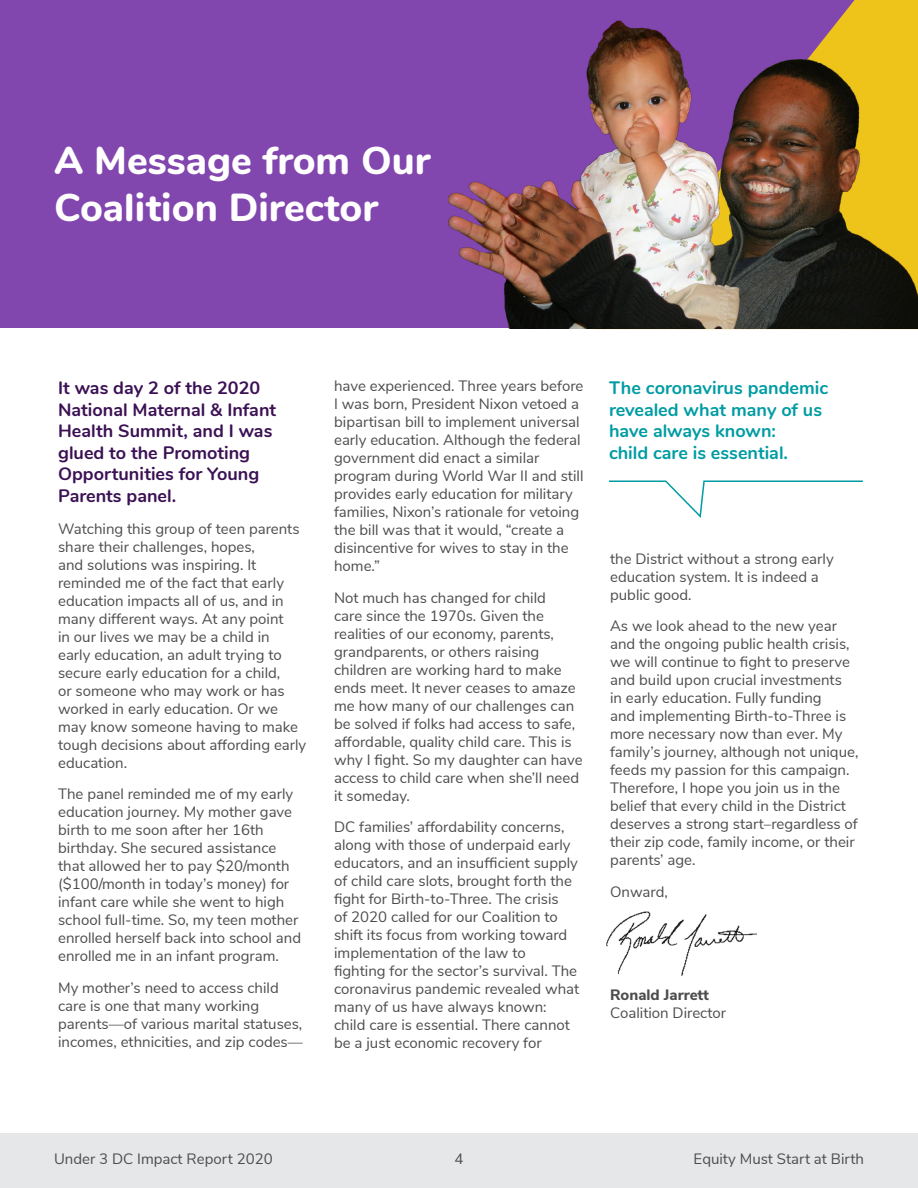
<style>
.page{position:relative;width:918px;height:1188px;background:#fff}
.page>*{position:absolute;margin:0;border:0;box-sizing:border-box;transform-origin:0 0}
.t1{font:800 39px/46.8px "Nunito";color:#fff}
.t2{font:700 18px/21.6px "Nunito";color:#3b1154}
.t3{font:700 18px/21.6px "Nunito";color:#009ca3}
.t4{font:15px/18px "Nunito Sans";color:#4d4d4f}
.t5{font:800 15px "Nunito Sans";color:#4d4d4f}
</style>
<div class="page">
<div style="left:0;top:1133px;width:918px;height:55px;background:#e6e7e8"></div>
<div style="left:0;top:0;width:918px;height:328px;background:#8246af"></div>
<img style="left:448px;top:0;width:470px;height:328px">
<img style="left:606px;top:911px;width:151px;height:64px">
<svg style="left:609px;top:480px;width:254px;height:38px"></svg>
<h1 class="t1" style="left:54px;top:135px;width:378px">A Message from Our<br>Coalition Director</h1>
<p class="t2" style="left:58px;top:376px;width:220px">It was day 2 of the 2020<br>National Maternal &amp; Infant<br>Health Summit, and I was glued to the Promoting<br>Opportunities for Young<br>Parents panel.</p>
<p class="t4" style="left:58px;top:518px;width:250px">Watching this group of teen parents share their challenges, hopes,<br>and solutions was inspiring. It reminded me of the fact that early education impacts all of us, and in many different ways. At any point<br>in our lives we may be a child in<br>early education, an adult trying to secure early education for a child,<br>or someone who may work or has worked in early education. Or we may know someone having to make tough decisions about affording early education.</p>
<p class="t4" style="left:58px;top:784px;width:245px">The panel reminded me of my early education journey. My mother gave birth to me soon after her 16th birthday. She secured assistance that allowed her to pay $20/month ($100/month in today’s money) for infant care while she went to high school full-time. So, my teen mother enrolled herself back into school and enrolled me in an infant program.</p>
<p class="t4" style="left:58px;top:977px;width:246px">My mother’s need to access child care is one that many working parents—of various marital statuses, incomes, ethnicities, and zip codes—</p>
<p class="t4" style="left:334px;top:376px;width:251px">have experienced. Three years before I was born, President Nixon vetoed a bipartisan bill to implement universal early education. Although the federal government did enact a similar program during World War II and still provides early education for military families, Nixon’s rationale for vetoing the bill was that it would, “create a disincentive for wives to stay in the home.”</p>
<p class="t4" style="left:334px;top:587px;width:250px">Not much has changed for child<br>care since the 1970s. Given the realities of our economy, parents, grandparents, or others raising children are working hard to make ends meet. It never ceases to amaze me how many of our challenges can be solved if folks had access to safe, affordable, quality child care. This is why I fight. So my daughter can have access to child care when she’ll need it someday.</p>
<p class="t4" style="left:334px;top:817px;width:247px">DC families’ affordability concerns, along with those of underpaid early educators, and an insufficient supply of child care slots, brought forth the fight for Birth-to-Three. The crisis<br>of 2020 called for our Coalition to shift its focus from working toward implementation of the law to fighting for the sector’s survival. The coronavirus pandemic revealed what many of us have always known: child care is essential. There cannot be a just economic recovery for</p>
<p class="t3" style="left:609px;top:376px;width:221px">The coronavirus pandemic revealed what many of us have always known:<br>child care is essential.</p>
<p class="t4" style="left:610px;top:549px;width:225px">the District without a strong early education system. It is indeed a public good.</p>
<p class="t4" style="left:610px;top:616px;width:250px">As we look ahead to the new year and the ongoing public health crisis, we will continue to fight to preserve and build upon crucial investments<br>in early education. Fully funding<br>and implementing Birth-to-Three is more necessary now than ever. My family’s journey, although not unique, feeds my passion for this campaign.<br>Therefore, I hope you join us in the belief that every child in the District deserves a strong start–regardless of their zip code, family income, or their parents’ age.</p>
<p class="t4" style="left:610px;top:882px;width:59px">Onward,</p>
<p class="t5" style="left:610px;top:984px;width:100px">Ronald Jarrett</p>
<p class="t4" style="left:610px;top:1003px;width:118px">Coalition Director</p>
<p class="t4" style="left:54px;top:1149px;width:220px">Under 3 DC Impact Report 2020</p>
<p class="t4" style="left:455px;top:1149px;width:10px">4</p>
<p class="t4" style="left:694px;top:1149px;width:172px">Equity Must Start at Birth</p>
</div>
